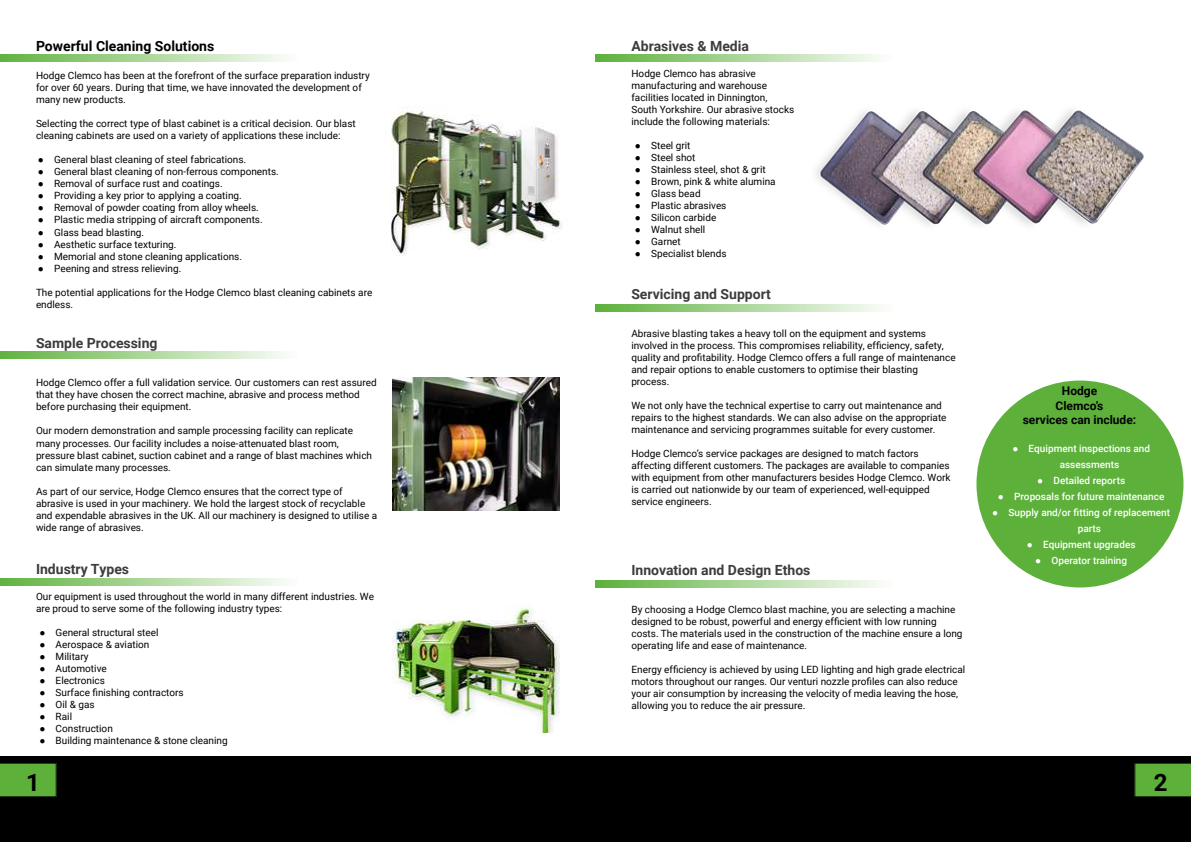
<style>
.page{position:relative;width:1191px;height:842px;background:#fff}
.page>*{position:absolute;margin:0;border:0;box-sizing:border-box;transform-origin:0 0}
.t1{font:700 24px "Roboto";color:#000}
.t2{font:700 14px "Roboto";color:#3c3c3b}
.t3{font:700 14px "Roboto";color:#000}
.t4{font:700 12px/14.4px "Roboto";color:#010202;text-align:center}
.t5{font:10px/12px "Roboto";color:#000}
.t6{font:500 10px/16px "Roboto";color:#fff}
.s1{font-family:"Calibri"}
.s2{font-family:"Calibri";font-weight:400}
</style>
<div class="page">
<svg style="left:0;top:55px;width:284px;height:7px;background:#abd699"></svg>
<svg style="left:0;top:352px;width:284px;height:7px;background:#abd699"></svg>
<svg style="left:0;top:578px;width:285px;height:7px;background:#abd699"></svg>
<svg style="left:595px;top:55px;width:284px;height:7px;background:#a8d597"></svg>
<svg style="left:595px;top:305px;width:285px;height:7px;background:#a8d596"></svg>
<svg style="left:595px;top:580px;width:285px;height:7px;background:#a8d596"></svg>
<img style="left:393px;top:604px;width:166px;height:129px">
<div style="left:0;top:757px;width:595px;height:85px;background:#000"></div>
<img style="left:393px;top:378px;width:166px;height:132px">
<div style="left:595px;top:757px;width:596px;height:85px;background:#000"></div>
<img style="left:816px;top:110px;width:328px;height:115px">
<div style="left:976px;top:380px;width:207px;height:207px;background:#5db13b;border-radius:50%"></div>
<img style="left:391px;top:109px;width:171px;height:146px">
<svg style="left:0;top:763px;width:57px;height:34px;background:#57a737"></svg>
<svg style="left:1134px;top:763px;width:57px;height:34px;background:#57a737"></svg>
<h2 class="t3" style="left:36px;top:40px;width:180px">Powerful Cleaning Solutions</h2>
<p class="t5" style="left:36px;top:71px;width:335px">Hodge Clemco has been at the forefront of the surface preparation industry for over 60 years. During that time, we have innovated the development of many new products.</p>
<p class="t5" style="left:36px;top:119px;width:321px">Selecting the correct type of blast cabinet is a critical decision. Our blast cleaning cabinets are used on a variety of applications these include:</p>
<p class="t5" style="left:38px;top:155px;width:210px"><span class="s1">●</span> General blast cleaning of steel fabrications.</p>
<p class="t5" style="left:38px;top:167px;width:242px"><span class="s1">●</span> General blast cleaning of non-ferrous components.</p>
<p class="t5" style="left:38px;top:179px;width:186px"><span class="s1">●</span> Removal of surface rust and coatings.</p>
<p class="t5" style="left:38px;top:191px;width:205px"><span class="s1">●</span> Providing a key prior to applying a coating.</p>
<p class="t5" style="left:38px;top:203px;width:222px"><span class="s1">●</span> Removal of powder coating from alloy wheels.</p>
<p class="t5" style="left:38px;top:215px;width:226px"><span class="s1">●</span> Plastic media stripping of aircraft components.</p>
<p class="t5" style="left:38px;top:227px;width:108px"><span class="s1">●</span> Glass bead blasting.</p>
<p class="t5" style="left:38px;top:239px;width:140px"><span class="s1">●</span> Aesthetic surface texturing.</p>
<p class="t5" style="left:38px;top:251px;width:206px"><span class="s1">●</span> Memorial and stone cleaning applications.</p>
<p class="t5" style="left:38px;top:263px;width:145px"><span class="s1">●</span> Peening and stress relieving.</p>
<p class="t5" style="left:36px;top:287px;width:338px">The potential applications for the Hodge Clemco blast cleaning cabinets are endless.</p>
<h2 class="t2" style="left:36px;top:337px;width:123px">Sample Processing</h2>
<p class="t5" style="left:36px;top:378px;width:342px">Hodge Clemco offer a full validation service. Our customers can rest assured that they have chosen the correct machine, abrasive and process method before purchasing their equipment.</p>
<p class="t5" style="left:36px;top:426px;width:338px">Our modern demonstration and sample processing facility can replicate many processes. Our facility includes a noise-attenuated blast room, pressure blast cabinet, suction cabinet and a range of blast machines which can simulate many processes.</p>
<p class="t5" style="left:36px;top:486px;width:343px">As part of our service, Hodge Clemco ensures that the correct type of abrasive is used in your machinery. We hold the largest stock of recyclable and expendable abrasives in the UK. All our machinery is designed to utilise a wide range of abrasives.</p>
<h2 class="t2" style="left:36px;top:563px;width:95px">Industry Types</h2>
<p class="t5" style="left:36px;top:591px;width:339px">Our equipment is used throughout the world in many different industries. We are proud to serve some of the following industry types:</p>
<p class="t5" style="left:39px;top:627px;width:121px"><span class="s1">●</span> General structural steel</p>
<p class="t5" style="left:39px;top:639px;width:111px"><span class="s1">●</span> Aerospace &amp; aviation</p>
<p class="t5" style="left:39px;top:651px;width:51px"><span class="s1">●</span> Military</p>
<p class="t5" style="left:39px;top:663px;width:69px"><span class="s1">●</span> Automotive</p>
<p class="t5" style="left:39px;top:675px;width:67px"><span class="s1">●</span> Electronics</p>
<p class="t5" style="left:39px;top:686px;width:146px"><span class="s1">●</span> Surface 昀椀nishing contractors</p>
<p class="t5" style="left:39px;top:699px;width:57px"><span class="s1">●</span> Oil &amp; gas</p>
<p class="t5" style="left:39px;top:711px;width:34px"><span class="s1">●</span> Rail</p>
<p class="t5" style="left:39px;top:723px;width:75px"><span class="s1">●</span> Construction</p>
<p class="t5" style="left:39px;top:735px;width:190px"><span class="s1">●</span> Building maintenance &amp; stone cleaning</p>
<h2 class="t2" style="left:631px;top:40px;width:119px">Abrasives &amp; Media</h2>
<p class="t5" style="left:631px;top:68px;width:164px">Hodge Clemco has abrasive manufacturing and warehouse facilities located in Dinnington,<br>South Yorkshire. Our abrasive stocks include the following materials:</p>
<p class="t5" style="left:635px;top:140px;width:57px"><span class="s1">●</span> Steel grit</p>
<p class="t5" style="left:635px;top:152px;width:62px"><span class="s1">●</span> Steel shot</p>
<p class="t5" style="left:635px;top:164px;width:132px"><span class="s1">●</span> Stainless steel, shot &amp; grit</p>
<p class="t5" style="left:635px;top:176px;width:142px"><span class="s1">●</span> Brown, pink &amp; white alumina</p>
<p class="t5" style="left:635px;top:188px;width:67px"><span class="s1">●</span> Glass bead</p>
<p class="t5" style="left:635px;top:200px;width:93px"><span class="s1">●</span> Plastic abrasives</p>
<p class="t5" style="left:635px;top:212px;width:83px"><span class="s1">●</span> Silicon carbide</p>
<p class="t5" style="left:635px;top:224px;width:72px"><span class="s1">●</span> Walnut shell</p>
<p class="t5" style="left:635px;top:236px;width:47px"><span class="s1">●</span> Garnet</p>
<p class="t5" style="left:635px;top:248px;width:93px"><span class="s1">●</span> Specialist blends</p>
<h2 class="t2" style="left:631px;top:288px;width:141px">Servicing and Support</h2>
<p class="t5" style="left:631px;top:328px;width:326px">Abrasive blasting takes a heavy toll on the equipment and systems involved in the process. This compromises reliability, ef昀椀ciency, safety, quality and pro昀椀tability. Hodge Clemco offers a full range of maintenance and repair options to enable customers to optimise their blasting process.</p>
<p class="t5" style="left:631px;top:400px;width:317px">We not only have the technical expertise to carry out maintenance and repairs to the highest standards. We can also advise on the appropriate maintenance and servicing programmes suitable for every customer.</p>
<p class="t5" style="left:631px;top:448px;width:321px">Hodge Clemco’s service packages are designed to match factors affecting different customers. The packages are available to companies with equipment from other manufacturers besides Hodge Clemco. Work is carried out nationwide by our team of experienced, well-equipped service engineers.</p>
<h2 class="t2" style="left:631px;top:564px;width:180px">Innovation and Design Ethos</h2>
<p class="t5" style="left:631px;top:605px;width:332px">By choosing a Hodge Clemco blast machine, you are selecting a machine designed to be robust, powerful and energy ef昀椀cient with low running costs. The materials used in the construction of the machine ensure a long operating life and ease of maintenance.</p>
<p class="t5" style="left:631px;top:663px;width:335px">Energy ef昀椀ciency is achieved by using LED lighting and high grade electrical motors throughout our ranges. Our venturi nozzle pro昀椀les can also reduce your air consumption by increasing the velocity of media leaving the hose, allowing you to reduce the air pressure.</p>
<p class="t4" style="left:1022px;top:384px;width:115px">Hodge<br>Clemco’s<br>services can include:</p>
<p class="t6" style="left:1059px;top:441px;width:92px;text-indent:-47px"><span class="s2">●</span> Equipment inspections and assessments</p>
<p class="t6" style="left:1037px;top:473px;width:89px"><span class="s2">●</span> Detailed reports</p>
<p class="t6" style="left:998px;top:489px;width:168px"><span class="s2">●</span> Proposals for future maintenance</p>
<p class="t6" style="left:1077px;top:504px;width:94px;text-indent:-85px"><span class="s2">●</span> Supply and/or 昀椀tting of replacement parts</p>
<p class="t6" style="left:1027px;top:536px;width:110px"><span class="s2">●</span> Equipment upgrades</p>
<p class="t6" style="left:1035px;top:552px;width:93px"><span class="s2">●</span> Operator training</p>
<h1 class="t1" style="left:26px;top:772px;width:15px">1</h1>
<h1 class="t1" style="left:1153px;top:772px;width:15px">2</h1>
</div>
